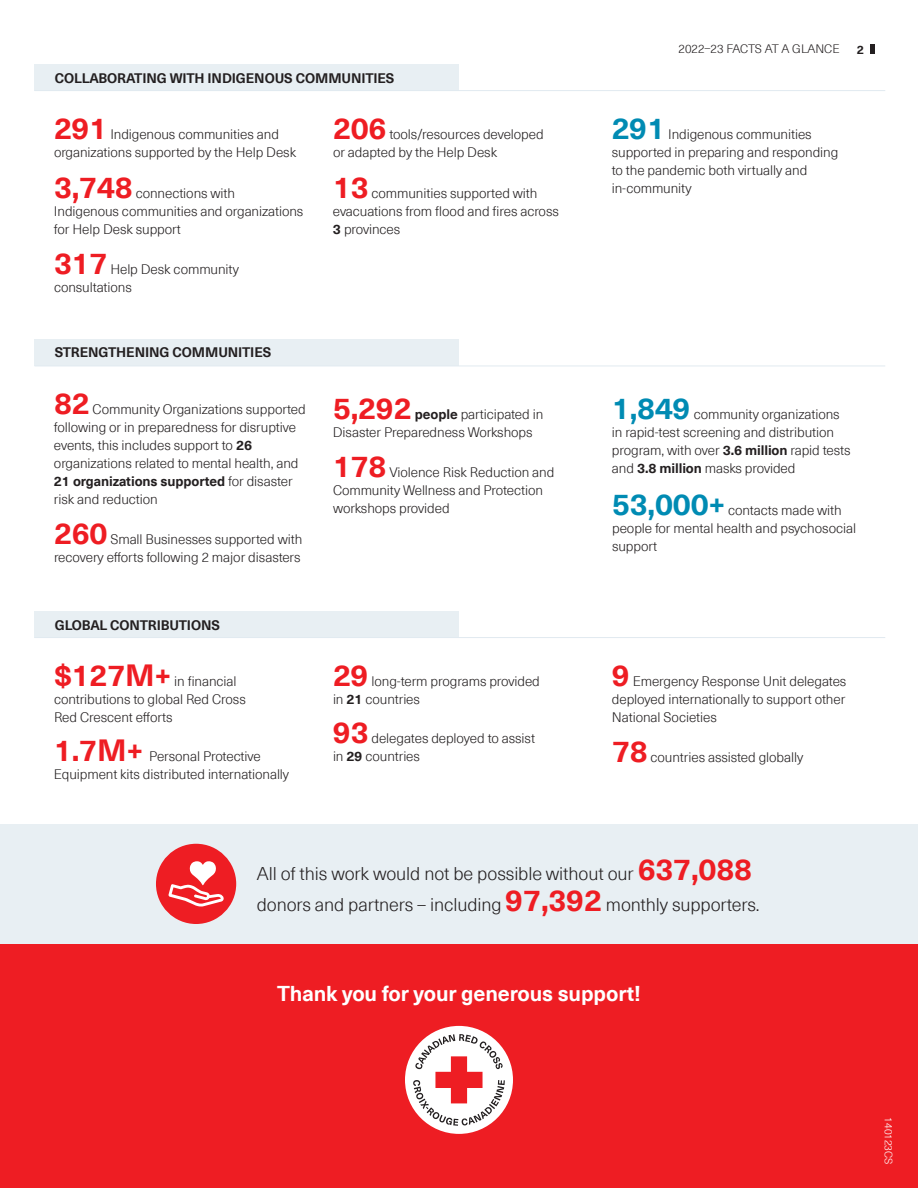
<style>
.page{position:relative;width:918px;height:1188px;background:#fff}
.page>*{position:absolute;margin:0;border:0;box-sizing:border-box;transform-origin:0 0}
.t1{font:700 30px "Neue Haas Unica Pro";letter-spacing:-.005em;color:#ee1d23}
.t2{font:700 30px "Neue Haas Unica Pro";letter-spacing:-.005em;color:#008bb3}
.t3{font:700 21px "Neue Haas Unica Pro";letter-spacing:-.005em;color:#fff}
.t4{font:300 18px/31.5px "Neue Haas Unica Pro";letter-spacing:-.005em;color:#231f20}
.t5{font:300 13.5px/18px "Neue Haas Unica Pro";letter-spacing:-.005em;color:#231f20}
.t6{font:700 13.5px "Neue Haas Unica Pro";letter-spacing:-.005em;color:#231f20}
.t7{font:300 12px "Neue Haas Unica Pro";color:#231f20}
.t8{font:700 12px "Neue Haas Unica Pro";color:#231f20}
.t9{font:300 10.5px "Neue Haas Unica Pro";letter-spacing:-.005em;color:#fff}
.s1{font-weight:700}
.s2{font-weight:700;font-size:30px;color:#ee1d23}
</style>
<div class="page">
<div style="left:0;top:944px;width:918px;height:244px;background:#ee1d23"></div>
<div style="left:34px;top:64px;width:425px;height:27px;background:#e8eff3"></div>
<div style="left:34px;top:339px;width:425px;height:27px;background:#e8eff3"></div>
<div style="left:34px;top:611px;width:425px;height:27px;background:#e8eff3"></div>
<hr style="left:34px;top:90px;width:851px;height:1px;background:#e1eaf0">
<hr style="left:34px;top:366px;width:851px;height:1px;background:#e1eaf0">
<hr style="left:34px;top:637px;width:851px;height:1px;background:#e1eaf0">
<div style="left:0;top:824px;width:918px;height:120px;background:#e8eff3"></div>
<div style="left:156px;top:844px;width:80px;height:80px;background:#ee1d23;border-radius:50%"></div>
<svg style="left:168px;top:861px;width:56px;height:46px"></svg>
<div style="left:405px;top:1026px;width:108px;height:108px;background:#fff;border-radius:50%"></div>
<svg style="left:413px;top:1034px;width:92px;height:92px"></svg>
<div style="left:870px;top:44px;width:5px;height:10px;background:#231f20"></div>
<h2 class="t6" style="left:55px;top:70px;width:341px">COLLABORATING WITH INDIGENOUS COMMUNITIES</h2>
<p class="t1" style="left:54px;top:110px;width:55px">291</p>
<p class="t1" style="left:333px;top:110px;width:55px">206</p>
<p class="t5" style="left:333px;top:126px;width:212px;text-indent:56px">tools/resources developed or adapted by the Help Desk</p>
<p class="t1" style="left:333px;top:169px;width:37px">13</p>
<p class="t5" style="left:54px;top:126px;width:244px;text-indent:56px">Indigenous communities and organizations supported by the Help Desk</p>
<p class="t1" style="left:54px;top:169px;width:80px">3,748</p>
<p class="t5" style="left:54px;top:184px;width:251px;text-indent:82px">connections with<br>Indigenous communities and organizations for Help Desk support</p>
<p class="t1" style="left:54px;top:245px;width:55px">317</p>
<p class="t5" style="left:333px;top:184px;width:227px;text-indent:39px">communities supported with evacuations from flood and fires across<br><span class="s1">3</span> provinces</p>
<p class="t5" style="left:54px;top:261px;width:186px;text-indent:56px">Help Desk community consultations</p>
<h2 class="t6" style="left:55px;top:344px;width:218px">STRENGTHENING COMMUNITIES</h2>
<p class="t1" style="left:54px;top:385px;width:37px">82</p>
<p class="t5" style="left:54px;top:400px;width:253px;text-indent:39px">Community Organizations supported following or in preparedness for disruptive events, this includes support to <span class="s1">26 </span>organizations related to mental health, and <span class="s1">21 organizations supported</span> for disaster risk and reduction</p>
<p class="t1" style="left:54px;top:515px;width:55px">260</p>
<p class="t5" style="left:54px;top:531px;width:250px;text-align:right">Small Businesses supported with<br>recovery efforts following 2 major disasters</p>
<h2 class="t6" style="left:55px;top:617px;width:167px">GLOBAL CONTRIBUTIONS</h2>
<p class="t1" style="left:54px;top:657px;width:119px">$127M+</p>
<p class="t5" style="left:54px;top:672px;width:193px;text-indent:120px">in financial contributions to global Red Cross<br>Red Crescent efforts</p>
<p class="t1" style="left:54px;top:732px;width:91px">1.7M+</p>
<p class="t5" style="left:54px;top:747px;width:237px;text-indent:95px">Personal Protective<br>Equipment kits distributed internationally</p>
<p class="t1" style="left:333px;top:390px;width:80px">5,292</p>
<p class="t5" style="left:333px;top:405px;width:212px;text-indent:82px"><span class="s1">people</span> participated in<br>Disaster Preparedness Workshops</p>
<p class="t1" style="left:333px;top:449px;width:55px">178</p>
<p class="t5" style="left:333px;top:464px;width:223px;text-indent:56px">Violence Risk Reduction and<br>Community Wellness and Protection workshops provided</p>
<p class="t1" style="left:333px;top:657px;width:37px">29</p>
<p class="t5" style="left:333px;top:672px;width:208px;text-indent:39px">long-term programs provided in <span class="s1">21</span> countries</p>
<p class="t1" style="left:333px;top:714px;width:37px">93</p>
<p class="t5" style="left:333px;top:729px;width:204px;text-indent:39px">delegates deployed to assist in <span class="s1">29</span> countries</p>
<p class="t7" style="left:679px;top:42px;width:163px">2022–23 FACTS AT A GLANCE</p>
<p class="t8" style="left:857px;top:42px;width:9px">2</p>
<p class="t2" style="left:612px;top:110px;width:55px">291</p>
<p class="t5" style="left:612px;top:126px;width:228px;text-indent:56px">Indigenous communities supported in preparing and responding to the pandemic both virtually and in-community</p>
<p class="t2" style="left:612px;top:390px;width:80px">1,849</p>
<p class="t5" style="left:612px;top:405px;width:240px;text-indent:82px">community organizations in rapid-test screening and distribution program, with over <span class="s1">3.6 million</span> rapid tests and <span class="s1">3.8 million</span> masks provided</p>
<p class="t2" style="left:612px;top:486px;width:115px">53,000+</p>
<p class="t5" style="left:612px;top:501px;width:246px;text-indent:116px">contacts made with people for mental health and psychosocial support</p>
<p class="t1" style="left:612px;top:657px;width:19px">9</p>
<p class="t5" style="left:612px;top:672px;width:236px;text-align:justify;text-indent:21px">Emergency Response Unit delegates deployed internationally to support other National Societies</p>
<p class="t1" style="left:612px;top:733px;width:37px">78</p>
<p class="t5" style="left:651px;top:749px;width:154px">countries assisted globally</p>
<h1 class="t1" style="left:638px;top:851px;width:116px">637,088</h1>
<h3 class="t4" style="left:257px;top:858px;width:504px">All of this work would not be possible without our<br>donors and partners – including <span class="s2">97,392</span> monthly supporters.</h3>
<p class="t3" style="left:277px;top:981px;width:365px">Thank you for your generous support!</p>
<p class="t9" style="left:895px;top:1117px;width:49px;rotate:90deg">140123CS</p>
</div>
